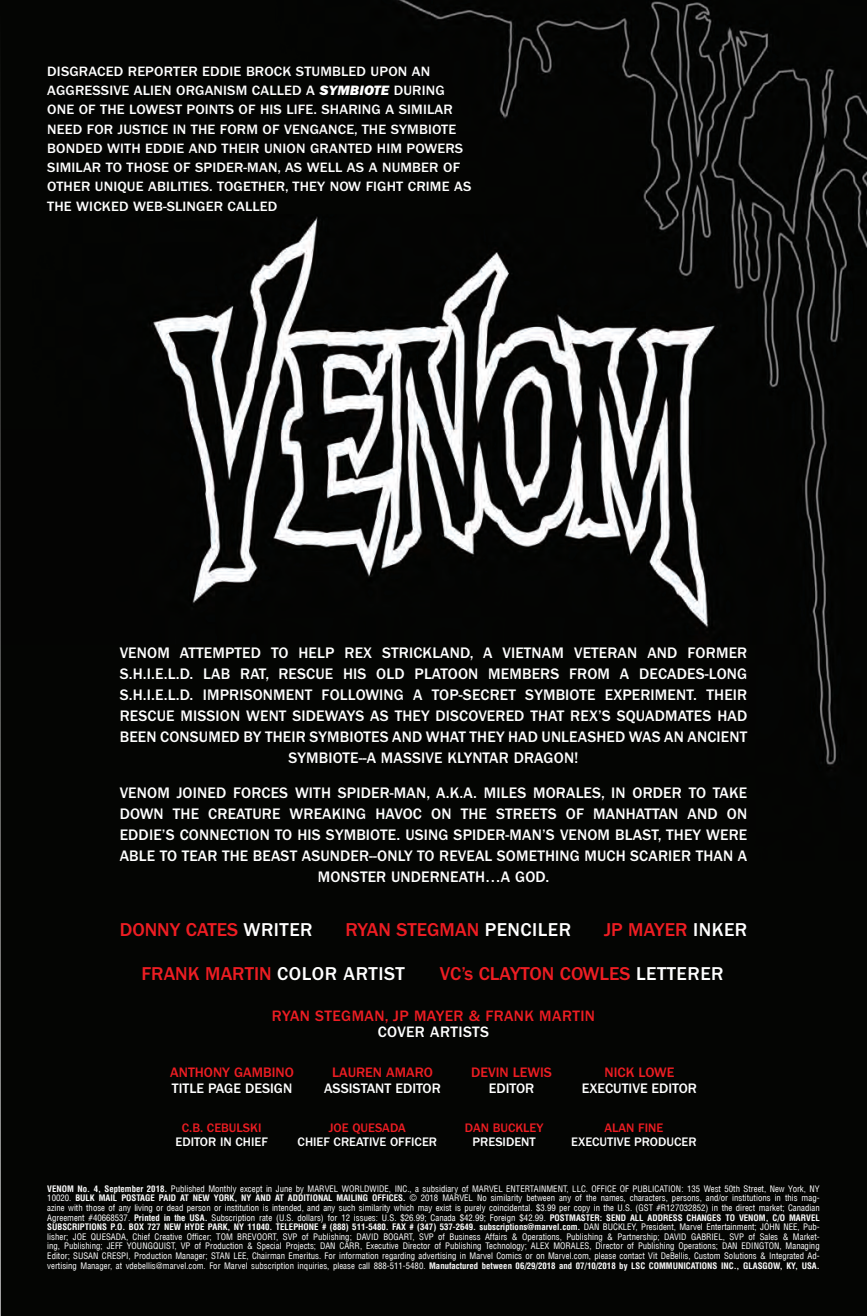
<style>
.page{position:relative;width:867px;height:1316px;background:#fff}
.page>*{position:absolute;margin:0;border:0;box-sizing:border-box;transform-origin:0 0}
.t1{font:500 19.25px "ITC Franklin Gothic Std";color:#ee1d23}
.t2{font:500 15.75px/21px "ITC Franklin Gothic Std";letter-spacing:.01em;color:#fff;text-align:center}
.t3{font:500 15.58px "ITC Franklin Gothic Std";letter-spacing:.025em;color:#ee1d23}
.t4{font:500 15.58px "ITC Franklin Gothic Std";letter-spacing:.025em;color:#fff}
.t5{font:500 14.17px "ITC Franklin Gothic Std";color:#fff}
.t6{font:500 14.17px "ITC Franklin Gothic Std";color:#ee1d23}
.t7{font:500 14px/19.2px "ITC Franklin Gothic Std";letter-spacing:.01em;color:#fff;scale:1.04 1}
.t8{font:500 12.78px "ITC Franklin Gothic Std";color:#fff}
.t9{font:500 12.78px "ITC Franklin Gothic Std";color:#ee1d23}
.t10{font:condensed 8.75px/9.6px "Helvetica Com";color:#fff;text-align:justify}
.s1{font-family:"ITC Franklin Gothic Std Hvy It";font-weight:400}
.s2{color:#fff}
.s3{font-weight:700}
</style>
<div class="page">
<img style="left:0;top:0;width:866px;height:1315px">
<p class="t7" style="left:47px;top:62px;width:409px">DISGRACED REPORTER EDDIE BROCK STUMBLED UPON AN AGGRESSIVE ALIEN ORGANISM CALLED A <span class="s1">SYMBIOTE</span> DURING ONE OF THE LOWEST POINTS OF HIS LIFE. SHARING A SIMILAR NEED FOR JUSTICE IN THE FORM OF VENGANCE, THE SYMBIOTE BONDED WITH EDDIE AND THEIR UNION GRANTED HIM POWERS SIMILAR TO THOSE OF SPIDER-MAN, AS WELL AS A NUMBER OF OTHER UNIQUE ABILITIES. TOGETHER, THEY NOW FIGHT CRIME AS THE WICKED WEB-SLINGER CALLED</p>
<p class="t2" style="left:120px;top:642px;width:629px">VENOM ATTEMPTED TO HELP REX STRICKLAND, A VIETNAM VETERAN AND FORMER S.H.I.E.L.D. LAB RAT, RESCUE HIS OLD PLATOON MEMBERS FROM A DECADES-LONG S.H.I.E.L.D. IMPRISONMENT FOLLOWING A TOP-SECRET SYMBIOTE EXPERIMENT. THEIR RESCUE MISSION WENT SIDEWAYS AS THEY DISCOVERED THAT REX’S SQUADMATES HAD BEEN CONSUMED BY THEIR SYMBIOTES AND WHAT THEY HAD UNLEASHED WAS AN ANCIENT SYMBIOTE--A MASSIVE KLYNTAR DRAGON!</p>
<p class="t2" style="left:120px;top:782px;width:628px">VENOM JOINED FORCES WITH SPIDER-MAN, A.K.A. MILES MORALES, IN ORDER TO TAKE DOWN THE CREATURE WREAKING HAVOC ON THE STREETS OF MANHATTAN AND ON EDDIE’S CONNECTION TO HIS SYMBIOTE. USING SPIDER-MAN’S VENOM BLAST, THEY WERE ABLE TO TEAR THE BEAST ASUNDER--ONLY TO REVEAL SOMETHING MUCH SCARIER THAN A MONSTER UNDERNEATH…A GOD.</p>
<h1 class="t1" style="left:120px;top:919px;width:194px">DONNY CATES <span class="s2">WRITER</span></h1>
<h1 class="t1" style="left:345px;top:919px;width:227px">RYAN STEGMAN <span class="s2">PENCILER</span></h1>
<h1 class="t1" style="left:604px;top:919px;width:145px">JP MAYER <span class="s2">INKER</span></h1>
<h1 class="t1" style="left:141px;top:962px;width:265px">FRANK MARTIN <span class="s2">COLOR ARTIST</span></h1>
<h1 class="t1" style="left:439px;top:962px;width:285px">VC’s CLAYTON COWLES <span class="s2">LETTERER</span></h1>
<h3 class="t3" style="left:272px;top:1007px;width:324px">RYAN STEGMAN, JP MAYER &amp; FRANK MARTIN</h3>
<h3 class="t4" style="left:378px;top:1022px;width:113px">COVER ARTISTS</h3>
<h3 class="t6" style="left:170px;top:1064px;width:125px">ANTHONY GAMBINO</h3>
<h3 class="t5" style="left:172px;top:1079px;width:122px">TITLE PAGE DESIGN</h3>
<h3 class="t6" style="left:332px;top:1064px;width:102px">LAUREN AMARO</h3>
<h3 class="t5" style="left:324px;top:1079px;width:118px">ASSISTANT EDITOR</h3>
<h3 class="t6" style="left:471px;top:1064px;width:82px">DEVIN LEWIS</h3>
<h3 class="t5" style="left:488px;top:1079px;width:47px">EDITOR</h3>
<h3 class="t6" style="left:604px;top:1064px;width:71px">NICK LOWE</h3>
<h3 class="t5" style="left:581px;top:1079px;width:117px">EXECUTIVE EDITOR</h3>
<h3 class="t9" style="left:182px;top:1120px;width:81px">C.B. CEBULSKI</h3>
<h3 class="t8" style="left:175px;top:1134px;width:94px">EDITOR IN CHIEF</h3>
<h3 class="t9" style="left:329px;top:1120px;width:78px">JOE QUESADA</h3>
<h3 class="t8" style="left:297px;top:1134px;width:141px">CHIEF CREATIVE OFFICER</h3>
<h3 class="t9" style="left:464px;top:1120px;width:80px">DAN BUCKLEY</h3>
<h3 class="t8" style="left:472px;top:1134px;width:65px">PRESIDENT</h3>
<h3 class="t9" style="left:604px;top:1120px;width:60px">ALAN FINE</h3>
<h3 class="t8" style="left:571px;top:1134px;width:127px">EXECUTIVE PRODUCER</h3>
<p class="t10" style="left:47px;top:1183px;width:773px"><span class="s3">VENOM No. 4, September 2018.</span> Published Monthly except in June by MARVEL WORLDWIDE, INC., a subsidiary of MARVEL ENTERTAINMENT, LLC. OFFICE OF PUBLICATION: 135 West 50th Street, New York, NY 10020. <span class="s3">BULK MAIL POSTAGE PAID AT NEW YORK, NY AND AT ADDITIONAL MAILING OFFICES.</span> © 2018 MARVEL No similarity between any of the names, characters, persons, and/or institutions in this mag&shy;azine with those of any living or dead person or institution is intended, and any such similarity which may exist is purely coincidental. $3.99 per copy in the U.S. (GST #R127032852) in the direct market; Canadian Agreement #40668537. <span class="s3">Printed in the USA.</span> Subscription rate (U.S. dollars) for 12 issues: U.S. $26.99; Canada $42.99; Foreign $42.99. <span class="s3">POSTMASTER: SEND ALL ADDRESS CHANGES TO VENOM, C/O MARVEL SUBSCRIPTIONS P.O. BOX 727 NEW HYDE PARK, NY 11040. TELEPHONE # (888) 511-5480. FAX # (347) 537-2649. subscriptions@marvel.com.</span> DAN BUCKLEY, President, Marvel Entertainment; JOHN NEE, Pub&shy;lisher; JOE QUESADA, Chief Creative Officer; TOM BREVOORT, SVP of Publishing; DAVID BOGART, SVP of Business Affairs &amp; Operations, Publishing &amp; Partnership; DAVID GABRIEL, SVP of Sales &amp; Market&shy;ing, Publishing; JEFF YOUNGQUIST, VP of Production &amp; Special Projects; DAN CARR, Executive Director of Publishing Technology; ALEX MORALES, Director of Publishing Operations; DAN EDINGTON, Managing Editor; SUSAN CRESPI, Production Manager; STAN LEE, Chairman Emeritus. For information regarding advertising in Marvel Comics or on Marvel.com, please contact Vit DeBellis, Custom Solutions &amp; Integrated Ad&shy;vertising Manager, at vdebellis@marvel.com. For Marvel subscription inquiries, please call 888-511-5480. <span class="s3">Manufactured between 06/29/2018 and 07/10/2018 by LSC COMMUNICATIONS INC., GLASGOW, KY, USA.</span></p>
</div>
